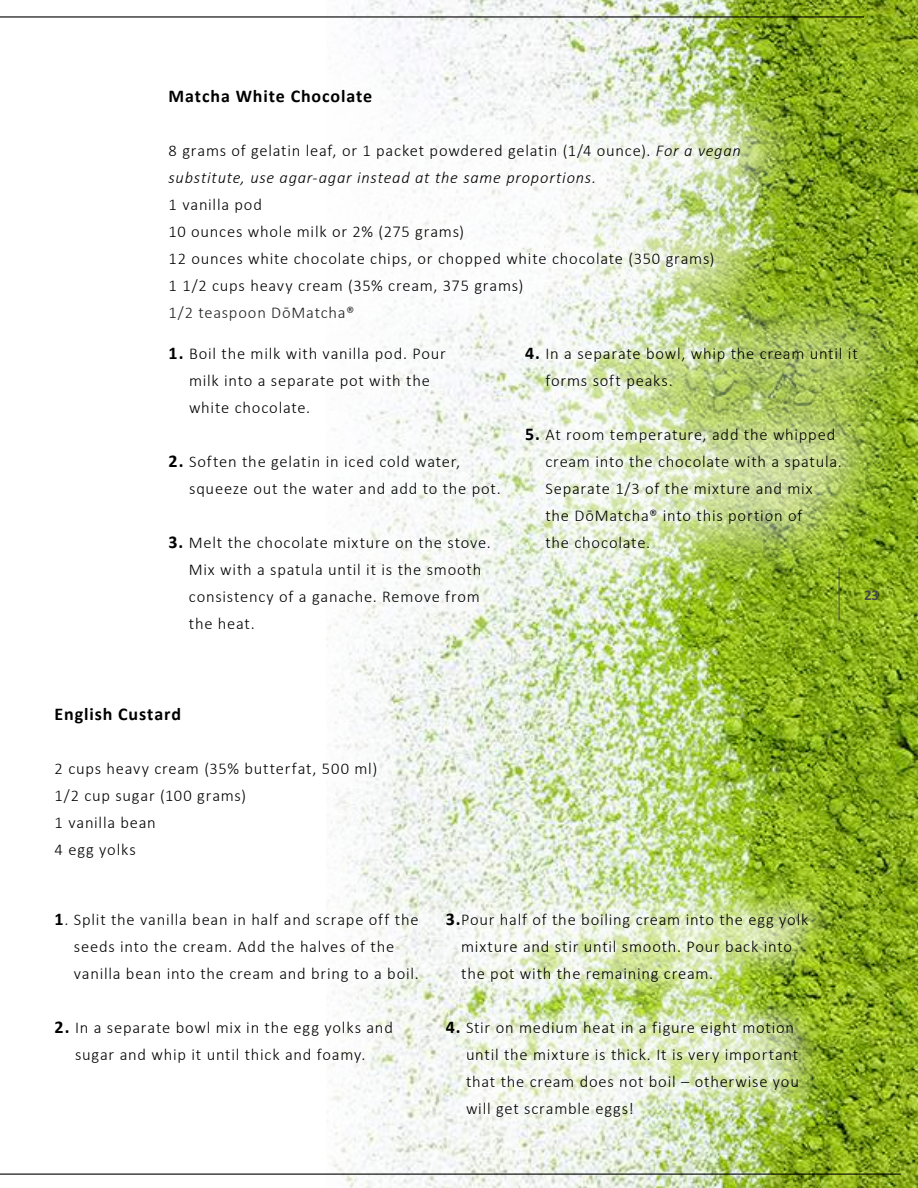
<style>
.page{position:relative;width:918px;height:1188px;background:#fff}
.page>*{position:absolute;margin:0;border:0;box-sizing:border-box;transform-origin:0 0}
.t1{font:700 18px "Calibri";letter-spacing:.05em;color:#000}
.t2{font:300 16.5px/27px "Calibri";letter-spacing:.045em;color:#000}
.t3{font:italic 300 16.5px/27px "Calibri";letter-spacing:.045em;color:#000}
.t4{font:700 15px "Calibri";color:#48484a}
.s1{font-style:normal}
.s2{font-weight:700;font-size:18px}
</style>
<div class="page">
<img style="left:327px;top:0;width:591px;height:1188px">
<div style="left:93px;top:13px;width:722px;height:383px;background:#fff;opacity:.75"></div>
<div style="left:102px;top:279px;width:816px;height:420px;background:#fff;opacity:.6"></div>
<div style="left:25px;top:678px;width:382px;height:212px;background:#fff"></div>
<div style="left:25px;top:883px;width:813px;height:265px;background:#fff;opacity:.75"></div>
<hr style="left:0;top:16px;width:864px;height:2px;background:#000">
<hr style="left:0;top:1174px;width:900px;height:1px;background:#000">
<hr style="left:839px;top:567px;width:1px;height:54px;background:#48484a">
<p class="t1" style="left:169px;top:83px;width:205px">Matcha White Chocolate</p>
<p class="t3" style="left:169px;top:137px;width:574px"><span class="s1">8 grams of gelatin leaf, or 1 packet powdered gelatin (1/4 ounce).</span> For a vegan substitute, use agar-agar instead at the same proportions.</p>
<p class="t2" style="left:169px;top:191px;width:547px">1 vanilla pod<br>10 ounces whole milk or 2% (275 grams)<br>12 ounces white chocolate chips, or chopped white chocolate (350 grams)<br>1 1/2 cups heavy cream (35% cream, 375 grams)<br>1/2 teaspoon DōMatcha®</p>
<p class="t2" style="left:189px;top:340px;width:258px;text-indent:-20px"><span class="s2">1.</span> Boil the milk with vanilla pod. Pour milk into a separate pot with the white chocolate.</p>
<p class="t2" style="left:546px;top:340px;width:314px;text-indent:-20px"><span class="s2">4.</span> In a separate bowl, whip the cream until it forms soft peaks.</p>
<p class="t2" style="left:545px;top:421px;width:298px;text-indent:-20px"><span class="s2">5.</span> At room temperature, add the whipped cream into the chocolate with a spatula.<br>Separate 1/3 of the mixture and mix<br>the DōMatcha® into this portion of<br>the chocolate.</p>
<p class="t2" style="left:189px;top:448px;width:313px;text-indent:-20px"><span class="s2">2.</span> Soften the gelatin in iced cold water, squeeze out the water and add to the pot.</p>
<p class="t2" style="left:189px;top:529px;width:304px;text-indent:-20px"><span class="s2">3.</span> Melt the chocolate mixture on the stove.<br>Mix with a spatula until it is the smooth consistency of a ganache. Remove from the heat.</p>
<p class="t4" style="left:864px;top:584px;width:17px">23</p>
<p class="t1" style="left:55px;top:702px;width:128px">English Custard</p>
<p class="t2" style="left:55px;top:755px;width:324px">2 cups heavy cream (35% butterfat, 500 ml)<br>1/2 cup sugar (100 grams)<br>1 vanilla bean<br>4 egg yolks</p>
<p class="t2" style="left:74px;top:906px;width:347px;text-indent:-19px"><span class="s2">1</span>. Split the vanilla bean in half and scrape off the seeds into the cream. Add the halves of the vanilla bean into the cream and bring to a boil.</p>
<p class="t2" style="left:55px;top:1014px;width:340px;text-align:center"><span class="s2">2.</span> In a separate bowl mix in the egg yolks and sugar and whip it until thick and foamy.</p>
<p class="t2" style="left:461px;top:906px;width:349px;text-indent:-15px"><span class="s2">3.</span>Pour half of the boiling cream into the egg yolk mixture and stir until smooth. Pour back into the pot with the remaining cream.</p>
<p class="t2" style="left:466px;top:1014px;width:334px;text-indent:-20px"><span class="s2">4.</span> Stir on medium heat in a figure eight motion until the mixture is thick. It is very important that the cream does not boil ‒ otherwise you will get scramble eggs!</p>
</div>
